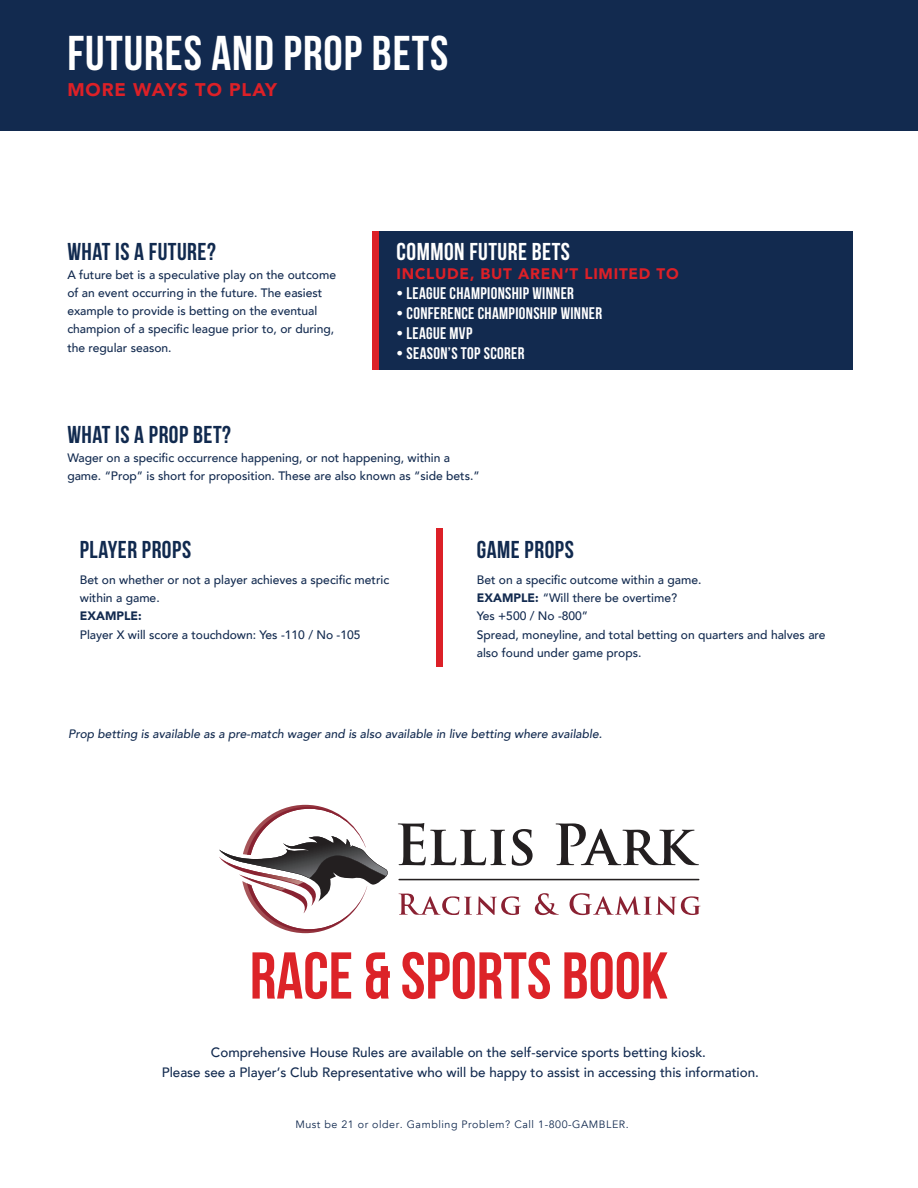
<style>
.page{position:relative;width:918px;height:1188px;background:#fff}
.page>*{position:absolute;margin:0;border:0;box-sizing:border-box;transform-origin:0 0}
.t1{font:700 66px "Bebas Neue";color:#dc2328}
.t2{font:700 48.75px "Bebas Neue";letter-spacing:.02em;color:#fff}
.t3{font:700 24.45px "Bebas Neue";letter-spacing:.02em;color:#112a4f}
.t4{font:700 24.45px "Bebas Neue";letter-spacing:.02em;color:#fff}
.t5{font:900 18.3px "Avenir";letter-spacing:.05em;color:#dc2027}
.t6{font:700 16.8px "Bebas Neue";letter-spacing:.02em;color:#fff}
.t7{font:900 15.3px "Avenir";letter-spacing:.05em;color:#dc2027}
.t8{font:500 13.5px/20.2px "Avenir";color:#122a4f;text-align:center}
.t9{font:500 12.15px/18.3px "Avenir";color:#122a4f}
.t10{font:italic 500 12.15px "Avenir";color:#122a4f}
.t11{font:900 12.15px "Avenir";color:#122a4f}
.t12{font:10.65px "Avenir";letter-spacing:.05em;color:#122a4f}
.s1{font-weight:900}
</style>
<div class="page">
<div style="left:0;top:0;width:918px;height:131px;background:#122a4f"></div>
<div style="left:372px;top:231px;width:481px;height:139px;background:#122a4f"></div>
<div style="left:372px;top:231px;width:7px;height:139px;background:#dc2027"></div>
<div style="left:436px;top:528px;width:7px;height:139px;background:#dc2027"></div>
<svg style="left:398px;top:823px;width:108px;height:42px"></svg>
<svg style="left:512px;top:829px;width:21px;height:37px"></svg>
<svg style="left:556px;top:823px;width:143px;height:42px"></svg>
<svg style="left:399px;top:894px;width:122px;height:21px"></svg>
<svg style="left:535px;top:893px;width:24px;height:22px"></svg>
<svg style="left:570px;top:893px;width:131px;height:22px"></svg>
<hr style="left:399px;top:879px;width:300px;height:1px;background:#231f20">
<svg style="left:219px;top:805px;width:169px;height:128px"></svg>
<h2 class="t2" style="left:67px;top:26px;width:382px">FUTURES AND PROP BETS</h2>
<h3 class="t5" style="left:67px;top:74px;width:211px">MORE WAYS TO PLAY</h3>
<h3 class="t3" style="left:67px;top:238px;width:150px">WHAT IS A FUTURE?</h3>
<p class="t9" style="left:67px;top:264px;width:270px">A future bet is a speculative play on the outcome of an event occurring in the future. The easiest example to provide is betting on the eventual champion of a specific league prior to, or during, the regular season.</p>
<h3 class="t4" style="left:397px;top:239px;width:175px">COMMON FUTURE BETS</h3>
<p class="t7" style="left:397px;top:260px;width:284px">INCLUDE, BUT AREN’T LIMITED TO</p>
<h3 class="t6" style="left:397px;top:284px;width:179px">• LEAGUE CHAMPIONSHIP WINNER</h3>
<h3 class="t6" style="left:397px;top:304px;width:207px">• CONFERENCE CHAMPIONSHIP WINNER</h3>
<h3 class="t6" style="left:397px;top:324px;width:77px">• LEAGUE MVP</h3>
<h3 class="t6" style="left:397px;top:344px;width:129px">• SEASON’S TOP SCORER</h3>
<h3 class="t3" style="left:67px;top:421px;width:165px">WHAT IS A PROP BET?</h3>
<p class="t9" style="left:67px;top:448px;width:414px">Wager on a specific occurrence happening, or not happening, within a game. “Prop” is short for proposition. These are also known as “side bets.”</p>
<h3 class="t3" style="left:80px;top:536px;width:113px">PLAYER PROPS</h3>
<h3 class="t3" style="left:477px;top:536px;width:99px">GAME PROPS</h3>
<p class="t9" style="left:80px;top:570px;width:311px">Bet on whether or not a player achieves a specific metric within a game.</p>
<p class="t11" style="left:80px;top:606px;width:63px">EXAMPLE:</p>
<p class="t9" style="left:80px;top:625px;width:282px">Player X will score a touchdown: Yes -110 / No -105</p>
<p class="t9" style="left:477px;top:570px;width:350px">Bet on a specific outcome within a game.<br><span class="s1">EXAMPLE:</span> “Will there be overtime?<br>Yes +500 / No -800”<br>Spread, moneyline, and total betting on quarters and halves are also found under game props.</p>
<p class="t10" style="left:68px;top:727px;width:535px">Prop betting is available as a pre-match wager and is also available in live betting where available.</p>
<h1 class="t1" style="left:250px;top:940px;width:420px">RACE &amp; SPORTS BOOK</h1>
<p class="t8" style="left:162px;top:1042px;width:599px">Comprehensive House Rules are available on the self-service sports betting kiosk.<br>Please see a Player’s Club Representative who will be happy to assist in accessing this information.</p>
<p class="t12" style="left:295px;top:1118px;width:335px">Must be 21 or older. Gambling Problem? Call 1-800-GAMBLER.</p>
</div>
